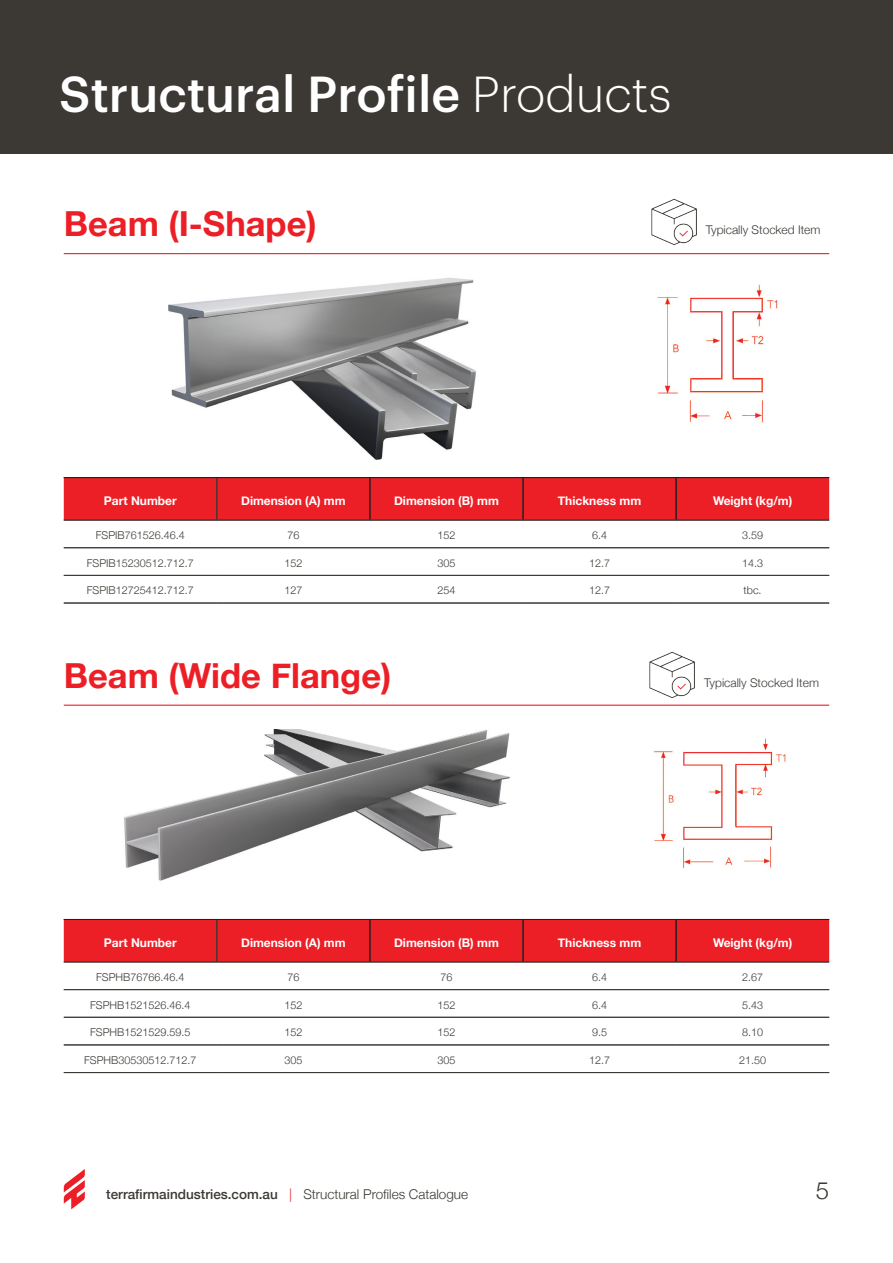
<style>
.page{position:relative;width:893px;height:1263px;background:#fff}
.page>*{position:absolute;margin:0;border:0;box-sizing:border-box;transform-origin:0 0}
.t1{font:500 49.5px "Graphik Trial";color:#fff}
.t2{font:700 34.5px "Helvetica Neue";color:#ed1f26}
.t3{font:300 24px "Helvetica Neue";color:#3c3934}
.t4{font:500 13.5px "Helvetica Neue";color:#3c3934}
.t5{font:700 12px "Helvetica Neue";color:#fff}
.t6{font:300 12px "Helvetica Neue";color:#3c3934}
.t7{font:300 10.8px "Helvetica Neue";color:#3c3934}
.s1{font-weight:300}
.s2{font-weight:300;color:#ed1f26}
</style>
<div class="page">
<svg style="left:64px;top:1169px;width:21px;height:40px"></svg>
<hr style="left:64px;top:253px;width:765px;height:1px;background:#ed1f26">
<img style="left:168px;top:278px;width:309px;height:182px">
<img style="left:657px;top:284px;width:121px;height:139px">
<div style="left:0;top:0;width:893px;height:153px;background:#3c3934"></div>
<hr style="left:64px;top:705px;width:765px;height:1px;background:#ed1f26">
<img style="left:68px;top:729px;width:476px;height:190px">
<img style="left:654px;top:738px;width:132px;height:130px">
<div style="left:64px;top:478px;width:765px;height:42px;background:#ed1f26"></div>
<hr style="left:64px;top:547px;width:153px;height:1px;background:#3c3934">
<hr style="left:217px;top:547px;width:153px;height:1px;background:#3c3934">
<hr style="left:370px;top:547px;width:153px;height:1px;background:#3c3934">
<hr style="left:523px;top:547px;width:153px;height:1px;background:#3c3934">
<hr style="left:676px;top:547px;width:153px;height:1px;background:#3c3934">
<hr style="left:64px;top:575px;width:153px;height:1px;background:#3c3934">
<hr style="left:217px;top:575px;width:153px;height:1px;background:#3c3934">
<hr style="left:370px;top:575px;width:153px;height:1px;background:#3c3934">
<hr style="left:523px;top:575px;width:153px;height:1px;background:#3c3934">
<hr style="left:676px;top:575px;width:153px;height:1px;background:#3c3934">
<hr style="left:64px;top:603px;width:153px;height:1px;background:#3c3934">
<hr style="left:217px;top:603px;width:153px;height:1px;background:#3c3934">
<hr style="left:370px;top:603px;width:153px;height:1px;background:#3c3934">
<hr style="left:523px;top:603px;width:153px;height:1px;background:#3c3934">
<hr style="left:676px;top:603px;width:153px;height:1px;background:#3c3934">
<hr style="left:217px;top:477px;width:153px;height:1px;background:#231f20">
<hr style="left:370px;top:477px;width:153px;height:1px;background:#231f20">
<hr style="left:370px;top:478px;width:1px;height:42px;background:#231f20">
<hr style="left:523px;top:477px;width:153px;height:1px;background:#231f20">
<hr style="left:523px;top:478px;width:1px;height:42px;background:#231f20">
<hr style="left:217px;top:520px;width:153px;height:1px;background:#3c3934">
<hr style="left:370px;top:520px;width:153px;height:1px;background:#3c3934">
<hr style="left:523px;top:520px;width:153px;height:1px;background:#3c3934">
<hr style="left:676px;top:477px;width:153px;height:1px;background:#231f20">
<hr style="left:676px;top:478px;width:1px;height:42px;background:#231f20">
<hr style="left:676px;top:520px;width:153px;height:1px;background:#3c3934">
<hr style="left:64px;top:477px;width:153px;height:1px;background:#231f20">
<hr style="left:216px;top:478px;width:1px;height:42px;background:#3c3934">
<hr style="left:64px;top:520px;width:153px;height:1px;background:#3c3934">
<div style="left:64px;top:920px;width:765px;height:42px;background:#ed1f26"></div>
<hr style="left:64px;top:989px;width:153px;height:1px;background:#3c3934">
<hr style="left:217px;top:989px;width:153px;height:1px;background:#3c3934">
<hr style="left:370px;top:989px;width:153px;height:1px;background:#3c3934">
<hr style="left:523px;top:989px;width:153px;height:1px;background:#3c3934">
<hr style="left:676px;top:989px;width:153px;height:1px;background:#3c3934">
<hr style="left:64px;top:1017px;width:153px;height:1px;background:#3c3934">
<hr style="left:217px;top:1017px;width:153px;height:1px;background:#3c3934">
<hr style="left:370px;top:1017px;width:153px;height:1px;background:#3c3934">
<hr style="left:523px;top:1017px;width:153px;height:1px;background:#3c3934">
<hr style="left:676px;top:1017px;width:153px;height:1px;background:#3c3934">
<hr style="left:64px;top:1045px;width:153px;height:1px;background:#3c3934">
<hr style="left:217px;top:1045px;width:153px;height:1px;background:#3c3934">
<hr style="left:370px;top:1045px;width:153px;height:1px;background:#3c3934">
<hr style="left:523px;top:1045px;width:153px;height:1px;background:#3c3934">
<hr style="left:676px;top:1045px;width:153px;height:1px;background:#3c3934">
<hr style="left:64px;top:1072px;width:153px;height:1px;background:#3c3934">
<hr style="left:217px;top:1072px;width:153px;height:1px;background:#3c3934">
<hr style="left:370px;top:1072px;width:153px;height:1px;background:#3c3934">
<hr style="left:523px;top:1072px;width:153px;height:1px;background:#3c3934">
<hr style="left:676px;top:1072px;width:153px;height:1px;background:#3c3934">
<hr style="left:217px;top:919px;width:153px;height:1px;background:#231f20">
<hr style="left:370px;top:919px;width:153px;height:1px;background:#231f20">
<hr style="left:370px;top:920px;width:1px;height:42px;background:#231f20">
<hr style="left:523px;top:919px;width:153px;height:1px;background:#231f20">
<hr style="left:523px;top:920px;width:1px;height:42px;background:#231f20">
<hr style="left:217px;top:962px;width:153px;height:1px;background:#3c3934">
<hr style="left:370px;top:962px;width:153px;height:1px;background:#3c3934">
<hr style="left:523px;top:962px;width:153px;height:1px;background:#3c3934">
<hr style="left:676px;top:919px;width:153px;height:1px;background:#231f20">
<hr style="left:676px;top:920px;width:1px;height:42px;background:#231f20">
<hr style="left:676px;top:962px;width:153px;height:1px;background:#3c3934">
<hr style="left:64px;top:919px;width:153px;height:1px;background:#231f20">
<hr style="left:216px;top:920px;width:1px;height:42px;background:#3c3934">
<hr style="left:64px;top:962px;width:153px;height:1px;background:#3c3934">
<img style="left:651px;top:199px;width:46px;height:46px">
<img style="left:649px;top:652px;width:46px;height:46px">
<h1 class="t1" style="left:59px;top:74px;width:614px">Structural Profile <span class="s1">Products</span></h1>
<h2 class="t2" style="left:64px;top:197px;width:254px">Beam (I-Shape)</h2>
<p class="t6" style="left:706px;top:220px;width:116px">Typically Stocked Item</p>
<p class="t5" style="left:104px;top:491px;width:74px">Part Number</p>
<p class="t5" style="left:241px;top:491px;width:106px">Dimension (A) mm</p>
<p class="t5" style="left:394px;top:491px;width:106px">Dimension (B) mm</p>
<p class="t5" style="left:558px;top:491px;width:85px">Thickness mm</p>
<p class="t5" style="left:713px;top:491px;width:81px">Weight (kg/m)</p>
<p class="t7" style="left:96px;top:527px;width:91px">FSPIB761526.46.4</p>
<p class="t7" style="left:287px;top:527px;width:14px">76</p>
<p class="t7" style="left:437px;top:527px;width:20px">152</p>
<p class="t7" style="left:592px;top:527px;width:17px">6.4</p>
<p class="t7" style="left:742px;top:527px;width:23px">3.59</p>
<p class="t7" style="left:87px;top:554px;width:109px">FSPIB15230512.712.7</p>
<p class="t7" style="left:284px;top:554px;width:20px">152</p>
<p class="t7" style="left:437px;top:554px;width:20px">305</p>
<p class="t7" style="left:589px;top:554px;width:23px">12.7</p>
<p class="t7" style="left:742px;top:554px;width:23px">14.3</p>
<p class="t7" style="left:87px;top:582px;width:109px">FSPIB12725412.712.7</p>
<p class="t7" style="left:284px;top:582px;width:20px">127</p>
<p class="t7" style="left:437px;top:582px;width:20px">254</p>
<p class="t7" style="left:589px;top:582px;width:23px">12.7</p>
<p class="t7" style="left:744px;top:582px;width:20px">tbc.</p>
<h2 class="t2" style="left:64px;top:648px;width:329px">Beam (Wide Flange)</h2>
<p class="t6" style="left:704px;top:673px;width:116px">Typically Stocked Item</p>
<p class="t5" style="left:104px;top:933px;width:74px">Part Number</p>
<p class="t5" style="left:241px;top:933px;width:106px">Dimension (A) mm</p>
<p class="t5" style="left:394px;top:933px;width:106px">Dimension (B) mm</p>
<p class="t5" style="left:558px;top:933px;width:85px">Thickness mm</p>
<p class="t5" style="left:713px;top:933px;width:81px">Weight (kg/m)</p>
<p class="t7" style="left:96px;top:968px;width:90px">FSPHB76766.46.4</p>
<p class="t7" style="left:287px;top:968px;width:14px">76</p>
<p class="t7" style="left:440px;top:968px;width:14px">76</p>
<p class="t7" style="left:592px;top:968px;width:17px">6.4</p>
<p class="t7" style="left:742px;top:968px;width:23px">2.67</p>
<p class="t7" style="left:90px;top:996px;width:102px">FSPHB1521526.46.4</p>
<p class="t7" style="left:284px;top:996px;width:20px">152</p>
<p class="t7" style="left:437px;top:996px;width:20px">152</p>
<p class="t7" style="left:592px;top:996px;width:17px">6.4</p>
<p class="t7" style="left:742px;top:996px;width:23px">5.43</p>
<p class="t7" style="left:90px;top:1024px;width:102px">FSPHB1521529.59.5</p>
<p class="t7" style="left:284px;top:1024px;width:20px">152</p>
<p class="t7" style="left:437px;top:1024px;width:20px">152</p>
<p class="t7" style="left:592px;top:1024px;width:17px">9.5</p>
<p class="t7" style="left:742px;top:1024px;width:23px">8.10</p>
<p class="t7" style="left:84px;top:1051px;width:114px">FSPHB30530512.712.7</p>
<p class="t7" style="left:284px;top:1051px;width:20px">305</p>
<p class="t7" style="left:437px;top:1051px;width:20px">305</p>
<p class="t7" style="left:589px;top:1051px;width:23px">12.7</p>
<p class="t7" style="left:739px;top:1051px;width:29px">21.50</p>
<p class="t4" style="left:106px;top:1184px;width:363px">terrafirmaindustries.com.au <span class="s2">|</span> <span class="s1">Structural Profiles Catalogue</span></p>
<h3 class="t3" style="left:816px;top:1171px;width:15px">5</h3>
</div>
